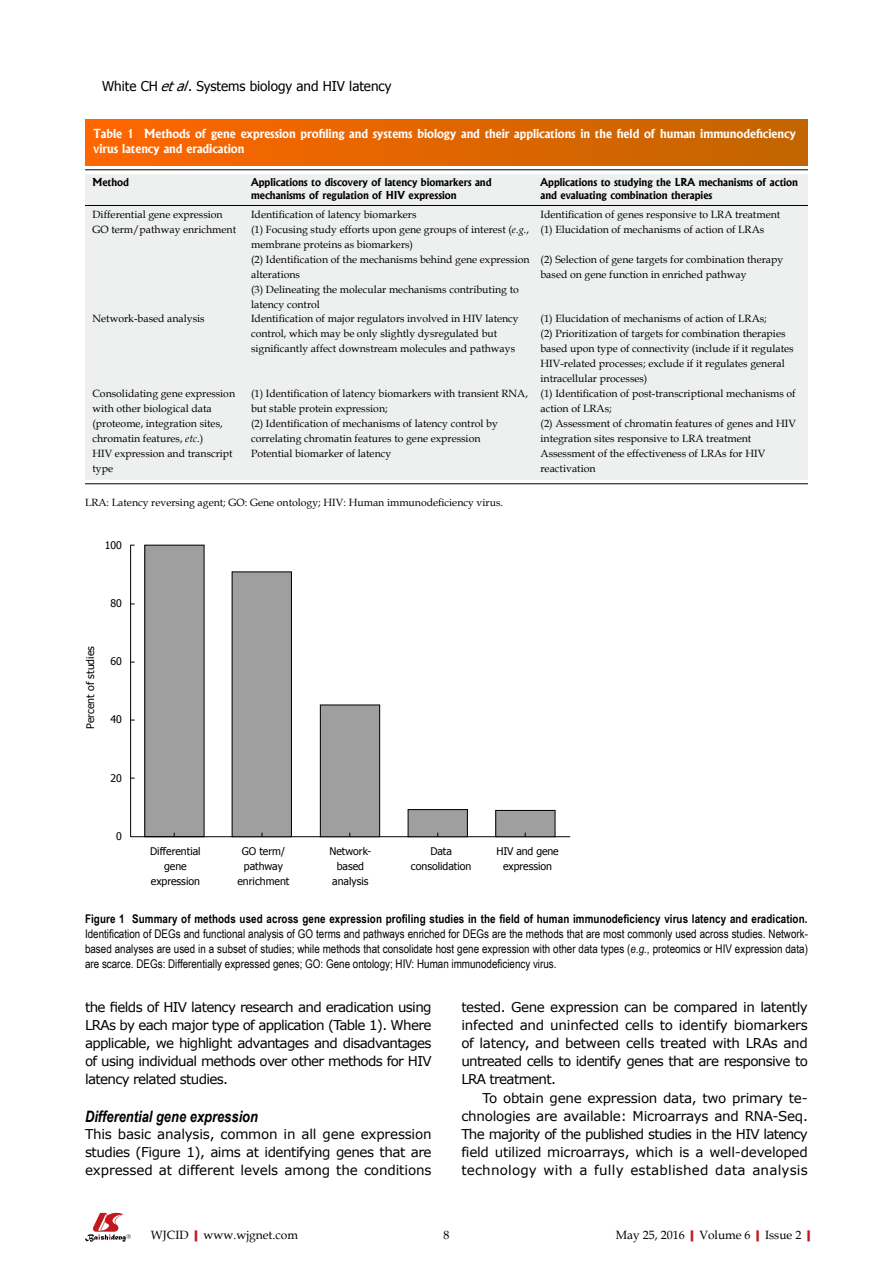
<style>
.page{position:relative;width:893px;height:1263px;background:#fff}
.page>*{position:absolute;margin:0;border:0;box-sizing:border-box;transform-origin:0 0}
.t1{font:italic 700 15.75px "Arial Narrow";color:#000}
.t2{font:13.5px/18px "Verdana";letter-spacing:-.025em;color:#000;text-align:justify}
.t3{font:13.5px "Verdana";letter-spacing:-.05em;color:#000}
.t4{font:13.5px "Verdana";letter-spacing:-.055em;color:#000}
.t5{font:13.5px "Verdana";letter-spacing:.015em;color:#000}
.t6{font:13.5px "Tahoma";color:#000}
.t7{font:12px/15px "Arial Narrow";color:#000;text-align:justify}
.t8{font:700 12px/15px "Albertus";color:#fff}
.t9{font:12px "Book Antiqua";color:#000}
.t10{font:10.5px/15px "Book Antiqua";color:#000}
.t11{font:700 10.5px/12.6px "Albertus";color:#000}
.t12{font:10.5px/15px "Tahoma";color:#000;text-align:center}
.s1{font-style:italic}
.s2{font-weight:700}
.s3{font-weight:700;color:#c01920}
</style>
<div class="page">
<svg style="left:85px;top:1213px;width:46px;height:29px"></svg>
<div style="left:85px;top:174px;width:723px;height:305px;background:#eeefef"></div>
<div style="left:85px;top:119px;width:723px;height:46px;background:linear-gradient(to right,#f60,#c16500)"></div>
<hr style="left:85px;top:169px;width:723px;height:1px;background:#000">
<hr style="left:85px;top:205px;width:723px;height:1px;background:#000">
<hr style="left:85px;top:483px;width:723px;height:1px;background:#000">
<div style="left:145px;top:545px;width:59px;height:292px;background:#9f9fa0"></div>
<hr style="left:130px;top:836px;width:440px;height:1px;background:#000">
<hr style="left:130px;top:545px;width:1px;height:292px;background:#000">
<div style="left:496px;top:810px;width:59px;height:27px;background:#9f9fa0"></div>
<div style="left:495px;top:810px;width:60px;height:27px;border:1px solid #000"></div>
<div style="left:408px;top:809px;width:59px;height:28px;background:#9f9fa0"></div>
<div style="left:408px;top:809px;width:60px;height:28px;border:1px solid #000"></div>
<div style="left:320px;top:705px;width:60px;height:132px;background:#9f9fa0"></div>
<div style="left:320px;top:705px;width:60px;height:132px;border:1px solid #000"></div>
<div style="left:232px;top:572px;width:59px;height:265px;background:#9f9fa0"></div>
<div style="left:232px;top:572px;width:60px;height:265px;border:1px solid #000"></div>
<p class="t6" style="left:102px;top:77px;width:291px">White CH <span class="s1">etal</span>. Systems biology and HIV latency</p>
<p class="t8" style="left:94px;top:126px;width:704px">Table 1 Methods of gene expression profiling and systems biology and their applications in the field of human immunodeficiency virus latency and eradication</p>
<p class="t11" style="left:92px;top:176px;width:38px">Method</p>
<p class="t11" style="left:251px;top:176px;width:242px">Applications to discovery of latency biomarkers and mechanisms of regulation of HIV expression</p>
<p class="t11" style="left:540px;top:176px;width:259px">Applications to studying the LRA mechanisms of action and evaluating combination therapies</p>
<p class="t10" style="left:92px;top:207px;width:132px">Differential gene expression</p>
<p class="t10" style="left:251px;top:207px;width:167px">Identification of latency biomarkers</p>
<p class="t10" style="left:540px;top:207px;width:241px">Identification of genes responsive to LRA treatment</p>
<p class="t10" style="left:92px;top:222px;width:145px">GO term/pathway enrichment</p>
<p class="t10" style="left:251px;top:222px;width:280px">(1) Focusing study efforts upon gene groups of interest (<span class="s1">e.g.</span>, membrane proteins as biomarkers)</p>
<p class="t10" style="left:540px;top:222px;width:225px">(1) Elucidation of mechanisms of action of LRAs</p>
<p class="t10" style="left:251px;top:251px;width:280px">(2) Identification of the mechanisms behind gene expression alterations</p>
<p class="t10" style="left:540px;top:251px;width:244px">(2) Selection of gene targets for combination therapy based on gene function in enriched pathway</p>
<p class="t10" style="left:251px;top:281px;width:269px">(3) Delineating the molecular mechanisms contributing to latency control</p>
<p class="t10" style="left:92px;top:311px;width:114px">Network-based analysis</p>
<p class="t10" style="left:251px;top:311px;width:269px">Identification of major regulators involved in HIV latency control, which may be only slightly dysregulated but significantly affect downstream molecules and pathways</p>
<p class="t10" style="left:540px;top:311px;width:255px">(1) Elucidation of mechanisms of action of LRAs;<br>(2) Prioritization of targets for combination therapies based upon type of connectivity (include if it regulates HIV-related processes; exclude if it regulates general intracellular processes)</p>
<p class="t10" style="left:92px;top:385px;width:144px">Consolidating gene expression with other biological data (proteome, integration sites, chromatin features, <span class="s1">etc</span>.)</p>
<p class="t10" style="left:251px;top:385px;width:278px">(1) Identification of latency biomarkers with transient RNA, but stable protein expression;</p>
<p class="t10" style="left:540px;top:385px;width:257px">(1) Identification of post-transcriptional mechanisms of action of LRAs;</p>
<p class="t10" style="left:251px;top:415px;width:248px">(2) Identification of mechanisms of latency control by correlating chromatin features to gene expression</p>
<p class="t10" style="left:540px;top:415px;width:257px">(2) Assessment of chromatin features of genes and HIV integration sites responsive to LRA treatment</p>
<p class="t10" style="left:92px;top:445px;width:142px">HIV expression and transcript type</p>
<p class="t10" style="left:251px;top:445px;width:142px">Potential biomarker of latency</p>
<p class="t10" style="left:540px;top:445px;width:226px">Assessment of the effectiveness of LRAs for HIV reactivation</p>
<p class="t10" style="left:85px;top:495px;width:420px">LRA: Latency reversing agent; GO: Gene ontology; HIV: Human immunodeficiency virus.</p>
<p class="t12" style="left:105px;top:537px;width:19px">100</p>
<p class="t12" style="left:82px;top:729px;width:84px;rotate:-90deg">Percent of studies</p>
<p class="t12" style="left:110px;top:595px;width:13px">80</p>
<p class="t12" style="left:110px;top:653px;width:13px">60</p>
<p class="t12" style="left:110px;top:711px;width:13px">40</p>
<p class="t12" style="left:110px;top:770px;width:13px">20</p>
<p class="t12" style="left:116px;top:828px;width:7px">0</p>
<p class="t12" style="left:150px;top:843px;width:52px">Differential gene expression</p>
<p class="t12" style="left:237px;top:843px;width:53px">GO term/ pathway enrichment</p>
<p class="t12" style="left:329px;top:843px;width:43px">Network&shy;based analysis</p>
<p class="t12" style="left:411px;top:843px;width:62px">Data consolidation</p>
<p class="t12" style="left:496px;top:843px;width:64px">HIV and gene expression</p>
<p class="t7" style="left:85px;top:911px;width:724px"><span class="s2">Figure 1 Summary of methods used across gene expression profiling studies in the field of human immunodeficiency virus latency and eradication.<br></span>Identification of DEGs and functional analysis of GO terms and pathways enriched for DEGs are the methods that are most commonly used across studies. Network&shy;based analyses are used in a subset of studies; while methods that consolidate host gene expression with other data types (<span class="s1">e.g.</span>, proteomics or HIV expression data) are scarce. DEGs: Differentially expressed genes; GO: Gene ontology; HIV: Human immunodeficiency virus.</p>
<p class="t2" style="left:85px;top:997px;width:348px">the fields of HIV latency research and eradication using LRAs by each major type of application (Table 1). Where applicable, we highlight advantages and disadvantages of using individual methods over other methods for HIV latency related studies.</p>
<p class="t1" style="left:85px;top:1105px;width:174px">Differential gene expression</p>
<p class="t2" style="left:85px;top:1125px;width:348px">This basic analysis, common in all gene expression studies (Figure 1), aims at identifying genes that are expressed at different levels among the conditions</p>
<p class="t2" style="left:461px;top:997px;width:348px">tested. Gene expression can be compared in latently</p>
<p class="t2" style="left:461px;top:1015px;width:348px">infected and uninfected cells to identify biomarkers</p>
<p class="t2" style="left:461px;top:1033px;width:348px">of latency, and between cells treated with LRAs and</p>
<p class="t3" style="left:461px;top:1052px;width:348px">untreated cells to identify genes that are responsive to</p>
<p class="t3" style="left:461px;top:1071px;width:96px">LRA treatment.</p>
<p class="t2" style="left:483px;top:1088px;width:325px">To obtain gene expression data, two primary te-</p>
<p class="t2" style="left:461px;top:1106px;width:348px">chnologies are available: Microarrays and RNA-Seq.</p>
<p class="t4" style="left:461px;top:1125px;width:348px">The majority of the published studies in the HIV latency</p>
<p class="t2" style="left:461px;top:1143px;width:348px">field utilized microarrays, which is a well-developed</p>
<p class="t5" style="left:461px;top:1162px;width:348px">technology with a fully established data analysis</p>
<p class="t9" style="left:151px;top:1226px;width:149px">WJCID<span class="s3">|</span>www.wjgnet.com</p>
<p class="t9" style="left:616px;top:1226px;width:202px">May 25, 2016<span class="s3">|</span>Volume 6<span class="s3">|</span>Issue 2<span class="s3">|</span></p>
</div>
